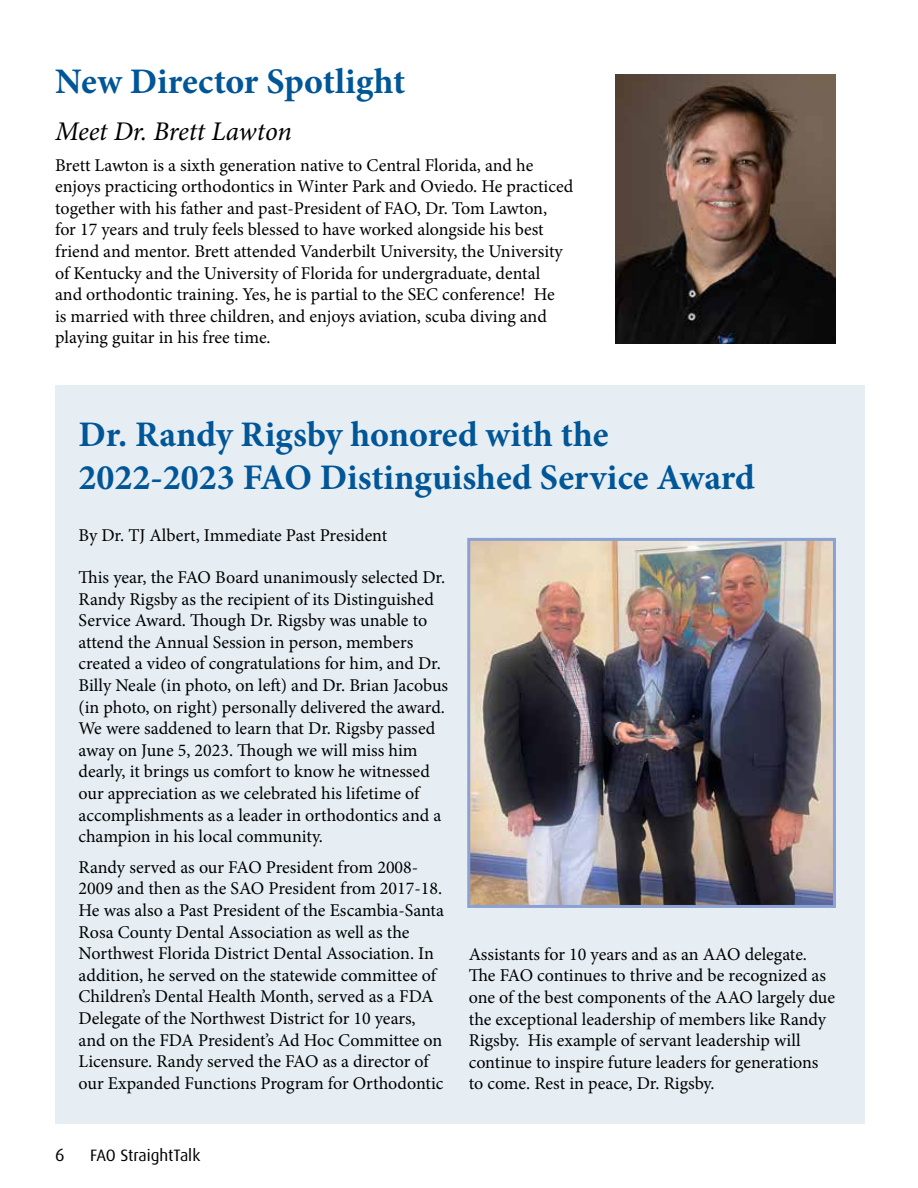
<style>
.page{position:relative;width:918px;height:1188px;background:#fff}
.page>*{position:absolute;margin:0;border:0;box-sizing:border-box;transform-origin:0 0}
.t1{font:700 36px/43.2px "Minion Pro";color:#015697}
.t2{font:italic 27px "Minion Pro";letter-spacing:-.005em;color:#000}
.t3{font:18px/21.6px "Minion Pro";color:#000}
.t4{font:18px "Dax Pro";color:#000}
.t5{font:16.5px "Dax Pro";color:#000}
</style>
<div class="page">
<div style="left:56px;top:385px;width:809px;height:739px;background:#e6eef4"></div>
<img style="left:616px;top:75px;width:219px;height:269px">
<img style="left:471px;top:542px;width:361px;height:362px">
<div style="left:467px;top:538px;width:369px;height:370px;border:3px solid #8aa1d3"></div>
<h1 class="t1" style="left:55px;top:59px;width:352px">New Director Spotlight</h1>
<h2 class="t2" style="left:55px;top:113px;width:238px">Meet Dr. Brett Lawton</h2>
<p class="t3" style="left:55px;top:154px;width:520px">Brett Lawton is a sixth generation native to Central Florida, and he enjoys practicing orthodontics in Winter Park and Oviedo. He practiced together with his father and past-President of FAO, Dr. Tom Lawton,<br>for 17 years and truly feels blessed to have worked alongside his best friend and mentor. Brett attended Vanderbilt University, the University of Kentucky and the University of Florida for undergraduate, dental<br>and orthodontic training. Yes, he is partial to the SEC conference! He<br>is married with three children, and enjoys aviation, scuba diving and playing guitar in his free time.</p>
<h1 class="t1" style="left:79px;top:412px;width:678px">Dr. Randy Rigsby honored with the<br>2022-2023 FAO Distinguished Service Award</h1>
<p class="t3" style="left:79px;top:524px;width:310px">By Dr. TJ Albert, Immediate Past President</p>
<p class="t3" style="left:79px;top:566px;width:371px">This year, the FAO Board unanimously selected Dr.<br>Randy Rigsby as the recipient of its Distinguished Service Award. Though Dr. Rigsby was unable to attend the Annual Session in person, members created a video of congratulations for him, and Dr.<br>Billy Neale (in photo, on left) and Dr. Brian Jacobus (in photo, on right) personally delivered the award.<br>We were saddened to learn that Dr. Rigsby passed away on June 5, 2023. Though we will miss him dearly, it brings us comfort to know he witnessed our appreciation as we celebrated his lifetime of accomplishments as a leader in orthodontics and a champion in his local community.</p>
<p class="t3" style="left:79px;top:856px;width:367px">Randy served as our FAO President from 2008- 2009 and then as the SAO President from 2017-18.<br>He was also a Past President of the Escambia-Santa Rosa County Dental Association as well as the Northwest Florida District Dental Association. In addition, he served on the statewide committee of Children’s Dental Health Month, served as a FDA Delegate of the Northwest District for 10 years, and on the FDA President’s Ad Hoc Committee on Licensure. Randy served the FAO as a director of our Expanded Functions Program for Orthodontic</p>
<p class="t3" style="left:469px;top:943px;width:368px">Assistants for 10 years and as an AAO delegate.<br>The FAO continues to thrive and be recognized as one of the best components of the AAO largely due the exceptional leadership of members like Randy Rigsby. His example of servant leadership will continue to inspire future leaders for generations to come. Rest in peace, Dr. Rigsby.</p>
<p class="t4" style="left:55px;top:1143px;width:11px">6</p>
<p class="t5" style="left:90px;top:1145px;width:112px">FAO StraightTalk</p>
</div>
